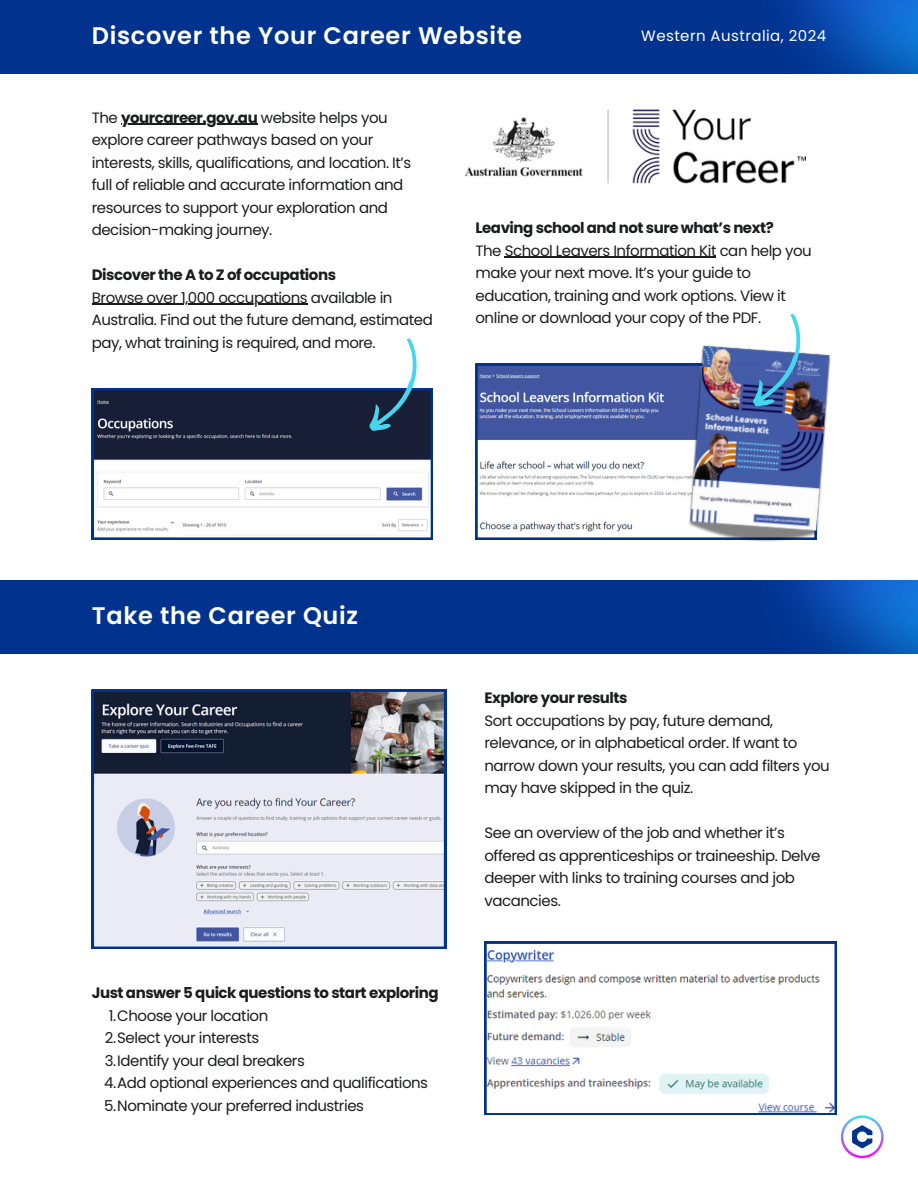
<style>
.page{position:relative;width:918px;height:1188px;background:#fff}
.page>*{position:absolute;margin:0;border:0;box-sizing:border-box;transform-origin:0 0}
.t1{font:600 24px "Poppins";letter-spacing:.03em;color:#fff}
.t2{font:15px/22.5px "Poppins";letter-spacing:-.03em;color:#1b1c1e}
.t3{font:700 15px "Poppins";letter-spacing:-.03em;color:#1b1c1e}
.t4{font:15px "Poppins";letter-spacing:.03em;color:#fff}
.s1{font-weight:700}
</style>
<div class="page">
<div style="left:0;top:0;width:918px;height:73px;background:#01338e"></div>
<div style="left:0;top:580px;width:918px;height:73px;background:#01338e"></div>
<svg style="left:841px;top:1115px;width:43px;height:43px"></svg>
<img style="left:782px;top:0;width:136px;height:73px">
<img style="left:782px;top:580px;width:136px;height:73px">
<svg style="left:484px;top:942px;width:353px;height:173px"></svg>
<img style="left:464px;top:109px;width:341px;height:74px">
<svg style="left:92px;top:388px;width:341px;height:152px"></svg>
<svg style="left:476px;top:364px;width:207px;height:175px"></svg>
<img style="left:683px;top:345px;width:148px;height:197px">
<svg style="left:363px;top:338px;width:70px;height:101px"></svg>
<hr style="left:505px;top:257px;width:211px;height:1px;background:#1b1c1e">
<img style="left:746px;top:313px;width:70px;height:102px">
<svg style="left:92px;top:690px;width:354px;height:258px"></svg>
<hr style="left:121px;top:124px;width:136px;height:1px;background:#1b1c1e">
<hr style="left:92px;top:304px;width:215px;height:1px;background:#1b1c1e">
<p class="t1" style="left:92px;top:19px;width:432px">Discover the Your Career Website</p>
<p class="t4" style="left:641px;top:25px;width:186px">Western Australia, 2024</p>
<p class="t2" style="left:92px;top:106px;width:298px">The <span class="s1">yourcareer.gov.au</span> website helps you</p>
<p class="t2" style="left:92px;top:129px;width:321px">explore career pathways based on your interests, skills, qualifications, and location. It’s full of reliable and accurate information and resources to support your exploration and decision-making journey.</p>
<p class="t3" style="left:92px;top:264px;width:246px">Discover the A to Z of occupations</p>
<p class="t2" style="left:92px;top:286px;width:343px">Browse over 1,000 occupations available in<br>Australia. Find out the future demand, estimated pay, what training is required, and more.</p>
<p class="t3" style="left:476px;top:217px;width:300px">Leaving school and not sure what’s next?</p>
<p class="t2" style="left:476px;top:239px;width:338px">The School Leavers Information Kit can help you make your next move. It’s your guide to education, training and work options. View it online or download your copy of the PDF.</p>
<h1 class="t1" style="left:92px;top:599px;width:268px">Take the Career Quiz</h1>
<p class="t3" style="left:92px;top:983px;width:348px">Just answer 5 quick questions to start exploring</p>
<p class="t2" style="left:109px;top:1004px;width:161px">1.Choose your location</p>
<p class="t2" style="left:105px;top:1027px;width:156px">2.Select your interests</p>
<p class="t2" style="left:105px;top:1049px;width:202px">3.Identify your deal breakers</p>
<p class="t2" style="left:104px;top:1072px;width:326px">4.Add optional experiences and qualifications</p>
<p class="t2" style="left:104px;top:1094px;width:261px">5.Nominate your preferred industries</p>
<p class="t3" style="left:484px;top:687px;width:145px">Explore your results</p>
<h2 class="t2" style="left:484px;top:709px;width:347px">Sort occupations by pay, future demand, relevance, or in alphabetical order. If want to narrow down your results, you can add filters you may have skipped in the quiz.</h2>
<p class="t2" style="left:484px;top:822px;width:338px">See an overview of the job and whether it’s offered as apprenticeships or traineeship. Delve deeper with links to training courses and job vacancies.</p>
</div>
